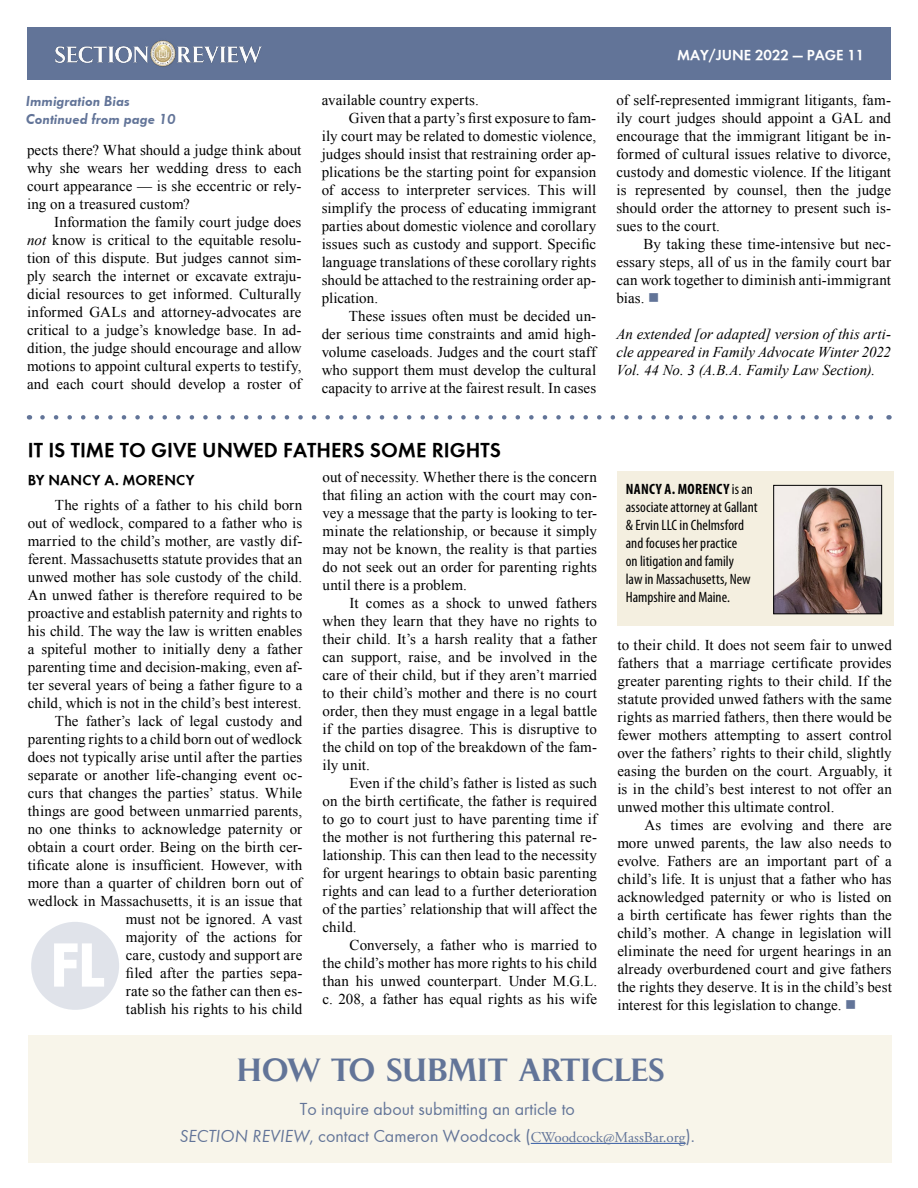
<style>
.page{position:relative;width:918px;height:1188px;background:#fff}
.page>*{position:absolute;margin:0;border:0;box-sizing:border-box;transform-origin:0 0}
.t1{font:900 condensed 57px "Context Black Condensed S Si";color:#fff}
.t2{font:600 30px "Pompei Std";color:#627498}
.t3{font:700 21px "Function";color:#000}
.t4{font:18px/27px "Function";color:#627498;text-align:center}
.t5{font:15px/18px "Times New Roman";letter-spacing:.005em;color:#000;text-align:justify}
.t6{font:condensed 15px/18px "Myriad Pro";letter-spacing:.005em;color:#000}
.t7{font:italic 15px/18px "Times New Roman";letter-spacing:.005em;color:#000;text-align:justify}
.t8{font:italic 700 15px/18px "Function";color:#627498}
.t9{font:700 15px "Function";color:#fff}
.t10{font:700 15px "Function";letter-spacing:.015em;color:#000}
.s1{font-style:italic}
.s2{color:#627498}
.s3{font-weight:700}
.s4{font-family:"Adobe Garamond Pro";font-size:15px}
</style>
<div class="page">
<div style="left:27px;top:27px;width:864px;height:53px;background:#627498"></div>
<img style="left:55px;top:40px;width:207px;height:27px">
<div style="left:617px;top:471px;width:277px;height:155px;background:#f4efe0"></div>
<img style="left:775px;top:487px;width:105px;height:125px">
<div style="left:773px;top:485px;width:109px;height:129px;border:1px solid #000"></div>
<svg style="left:42px;top:415px;width:832px;height:5px"></svg>
<div style="left:31px;top:922px;width:88px;height:88px;background:#e0e3ea;border-radius:50%"></div>
<div style="left:28px;top:1035px;width:864px;height:128px;background:#f8f5ea"></div>
<hr style="left:531px;top:1143px;width:155px;height:1px;background:#335aa5">
<p class="t8" style="left:26px;top:92px;width:151px">Immigration Bias<br>Continued from page 10</p>
<p class="t5" style="left:27px;top:140px;width:276px">pects there? What should a judge think about why she wears her wedding dress to each court appearance — is she eccentric or rely&shy;ing on a treasured custom?</p>
<p class="t5" style="left:27px;top:212px;width:276px;text-indent:27px">Information the family court judge does <span class="s1">not</span> know is critical to the equitable resolu&shy;tion of this dispute. But judges cannot sim&shy;ply search the internet or excavate extraju&shy;dicial resources to get informed. Culturally informed GALs and attorney-advocates are critical to a judge’s knowledge base. In ad&shy;dition, the judge should encourage and allow motions to appoint cultural experts to testify, and each court should develop a roster of</p>
<p class="t5" style="left:322px;top:91px;width:159px">available country experts.</p>
<p class="t5" style="left:349px;top:109px;width:249px">Given that a party’s first exposure to fam-</p>
<p class="t5" style="left:322px;top:127px;width:276px">ily court may be related to domestic violence,</p>
<p class="t5" style="left:322px;top:145px;width:276px">judges should insist that restraining order ap-</p>
<p class="t5" style="left:322px;top:163px;width:276px">plications be the starting point for expansion</p>
<p class="t5" style="left:322px;top:181px;width:276px">of access to interpreter services. This will</p>
<p class="t5" style="left:322px;top:199px;width:276px">simplify the process of educating immigrant</p>
<p class="t5" style="left:322px;top:217px;width:276px">parties about domestic violence and corollary</p>
<p class="t5" style="left:322px;top:235px;width:276px">issues such as custody and support. Specific</p>
<p class="t5" style="left:322px;top:253px;width:276px">language translations of these corollary rights</p>
<p class="t5" style="left:322px;top:271px;width:276px">should be attached to the restraining order ap-</p>
<p class="t5" style="left:322px;top:289px;width:58px">plication.</p>
<p class="t5" style="left:349px;top:307px;width:249px">These issues often must be decided un-</p>
<p class="t5" style="left:322px;top:325px;width:276px">der serious time constraints and amid high-</p>
<p class="t5" style="left:322px;top:343px;width:276px">volume caseloads. Judges and the court staff</p>
<p class="t5" style="left:322px;top:361px;width:276px">who support them must develop the cultural</p>
<p class="t5" style="left:322px;top:379px;width:276px">capacity to arrive at the fairest result. In cases</p>
<p class="t9" style="left:677px;top:47px;width:189px">MAY/JUNE 2022 — PAGE 11</p>
<p class="t5" style="left:617px;top:91px;width:276px">of self-represented immigrant litigants, fam&shy;ily court judges should appoint a GAL and encourage that the immigrant litigant be in&shy;formed of cultural issues relative to divorce, custody and domestic violence. If the litigant is represented by counsel, then the judge should order the attorney to present such is&shy;sues to the court.</p>
<p class="t5" style="left:617px;top:235px;width:276px;text-indent:27px">By taking these time-intensive but nec&shy;essary steps, all of us in the family court bar can work together to diminish anti-immigrant bias. <span class="s2">■</span></p>
<p class="t7" style="left:617px;top:325px;width:276px">An extended [or adapted] version of this arti&shy;cle appeared in Family Advocate Winter 2022<br>Vol. 44 No. 3 (A.B.A. Family Law Section).</p>
<h3 class="t3" style="left:28px;top:437px;width:475px">IT IS TIME TO GIVE UNWED FATHERS SOME RIGHTS</h3>
<p class="t10" style="left:28px;top:471px;width:168px">BY NANCY A. MORENCY</p>
<p class="t5" style="left:28px;top:496px;width:276px;text-align:right">The rights of a father to his child born<br>out of wedlock, compared to a father who is married to the child’s mother, are vastly dif&shy;ferent. Massachusetts statute provides that an unwed mother has sole custody of the child.<br>An unwed father is therefore required to be proactive and establish paternity and rights to his child. The way the law is written enables a spiteful mother to initially deny a father parenting time and decision-making, even af&shy;ter several years of being a father figure to a child, which is not in the child’s best interest.<br>The father’s lack of legal custody and parenting rights to a child born out of wedlock does not typically arise until after the parties separate or another life-changing event oc&shy;curs that changes the parties’ status. While things are good between unmarried parents, no one thinks to acknowledge paternity or obtain a court order. Being on the birth cer&shy;tificate alone is insufficient. However, with more than a quarter of children born out of wedlock in Massachusetts, it is an issue that must not be ignored. A vast<br>majority of the actions for<br>care, custody and support are<br>filed after the parties sepa-<br>rate so the father can then es-<br>tablish his rights to his child</p>
<h1 class="t1" style="left:51px;top:930px;width:55px">FL</h1>
<p class="t5" style="left:323px;top:468px;width:276px">out of necessity. Whether there is the concern that filing an action with the court may con&shy;vey a message that the party is looking to ter&shy;minate the relationship, or because it simply may not be known, the reality is that parties do not seek out an order for parenting rights until there is a problem.</p>
<p class="t5" style="left:323px;top:594px;width:276px;text-indent:27px">It comes as a shock to unwed fathers when they learn that they have no rights to their child. It’s a harsh reality that a father can support, raise, and be involved in the care of their child, but if they aren’t married to their child’s mother and there is no court order, then they must engage in a legal battle if the parties disagree. This is disruptive to the child on top of the breakdown of the fam&shy;ily unit.</p>
<p class="t5" style="left:323px;top:774px;width:276px;text-indent:27px">Even if the child’s father is listed as such on the birth certificate, the father is required to go to court just to have parenting time if the mother is not furthering this paternal re&shy;lationship. This can then lead to the necessity for urgent hearings to obtain basic parenting rights and can lead to a further deterioration of the parties’ relationship that will affect the child.</p>
<p class="t5" style="left:323px;top:936px;width:276px;text-indent:27px">Conversely, a father who is married to the child’s mother has more rights to his child than his unwed counterpart. Under M.G.L. c. 208, a father has equal rights as his wife</p>
<p class="t6" style="left:626px;top:479px;width:133px"><span class="s3">NANCY A. MORENCY</span> is an associate attorney at Gallant &amp; Ervin LLC in Chelmsford and focuses her practice<br>on litigation and family<br>law in Massachusetts, New<br>Hampshire and Maine.</p>
<p class="t5" style="left:617px;top:636px;width:276px">to their child. It does not seem fair to unwed fathers that a marriage certificate provides greater parenting rights to their child. If the statute provided unwed fathers with the same rights as married fathers, then there would be fewer mothers attempting to assert control over the fathers’ rights to their child, slightly easing the burden on the court. Arguably, it is in the child’s best interest to not offer an unwed mother this ultimate control.</p>
<p class="t5" style="left:617px;top:816px;width:276px;text-indent:27px">As times are evolving and there are more unwed parents, the law also needs to evolve. Fathers are an important part of a child’s life. It is unjust that a father who has acknowledged paternity or who is listed on a birth certificate has fewer rights than the child’s mother. A change in legislation will eliminate the need for urgent hearings in an already overburdened court and give fathers the rights they deserve. It is in the child’s best interest for this legislation to change. <span class="s2">■</span></p>
<h2 class="t2" style="left:237px;top:1050px;width:430px">HOW TO SUBMIT ARTICLES</h2>
<p class="t4" style="left:180px;top:1095px;width:517px">To inquire about submitting an article to<br><span class="s1">SECTION REVIEW</span>, contact Cameron Woodcock (<span class="s4">CWoodcock@MassBar.org</span>).</p>
</div>
